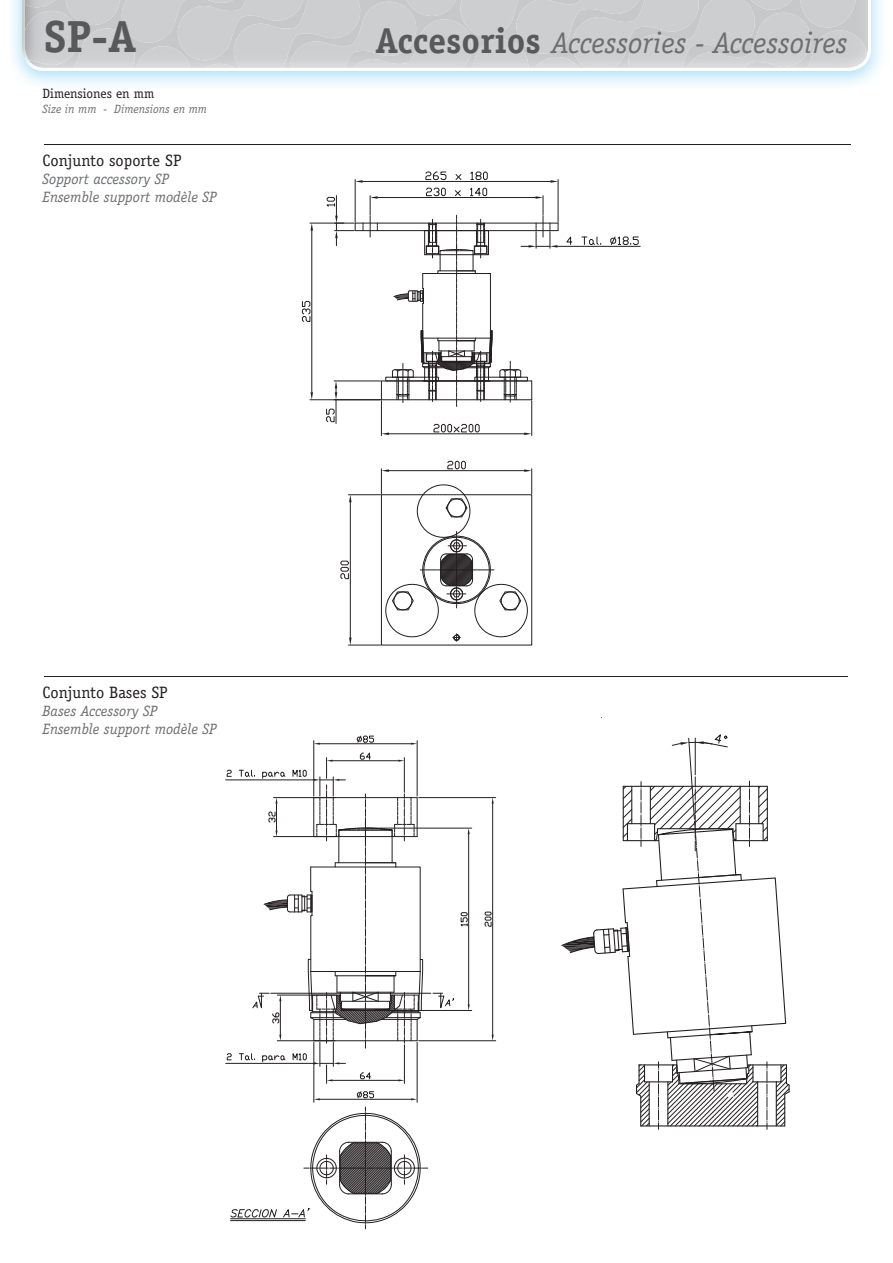
<style>
.page{position:relative;width:893px;height:1263px;background:#fff}
.page>*{position:absolute;margin:0;border:0;box-sizing:border-box;transform-origin:0 0}
.t1{font:700 45px "Officina Serif";color:#58595b}
.t2{font:italic 30px "Officina Serif";color:#6d6e70}
.t3{font:16.5px "Officina Serif";color:#231f20}
.t4{font:italic 15px/18px "Officina Serif";color:#6d6e70}
.t5{font:13.5px "Officina Serif";color:#231f20}
.t6{font:italic 12px "Officina Serif";color:#6d6e70}
.s1{font-weight:700;font-style:normal;font-size:36px;color:#58595b}
</style>
<div class="page">
<img style="left:22px;top:0;width:849px;height:71px">
<img style="left:25px;top:31px;width:825px;height:38px">
<hr style="left:44px;top:676px;width:804px;height:1px;background:#231f20">
<hr style="left:44px;top:145px;width:806px;height:1px;background:#231f20">
<svg style="left:561px;top:734px;width:229px;height:395px"></svg>
<hr style="left:417px;top:1042px;width:1px;height:60px;background:#231f20">
<hr style="left:314px;top:1042px;width:1px;height:60px;background:#231f20">
<hr style="left:226px;top:780px;width:88px;height:1px;background:#231f20">
<svg style="left:226px;top:769px;width:6px;height:8px"></svg>
<hr style="left:367px;top:828px;width:105px;height:1px;background:#231f20">
<hr style="left:367px;top:1010px;width:105px;height:1px;background:#231f20">
<hr style="left:468px;top:834px;width:1px;height:170px;background:#231f20">
<svg style="left:460px;top:912px;width:9px;height:15px"></svg>
<hr style="left:226px;top:1063px;width:88px;height:1px;background:#231f20">
<svg style="left:226px;top:1053px;width:6px;height:8px"></svg>
<svg style="left:239px;top:735px;width:184px;height:348px"></svg>
<svg style="left:433px;top:992px;width:21px;height:17px"></svg>
<hr style="left:271px;top:993px;width:160px;height:1px;background:#231f20">
<hr style="left:419px;top:1040px;width:77px;height:1px;background:#231f20">
<hr style="left:419px;top:797px;width:77px;height:1px;background:#231f20">
<hr style="left:492px;top:804px;width:1px;height:230px;background:#231f20">
<svg style="left:492px;top:1034px;width:2px;height:7px"></svg>
<svg style="left:484px;top:911px;width:8px;height:16px"></svg>
<svg style="left:230px;top:1090px;width:198px;height:140px"></svg>
<hr style="left:310px;top:223px;width:34px;height:1px;background:#231f20">
<hr style="left:310px;top:399px;width:70px;height:1px;background:#231f20">
<hr style="left:311px;top:231px;width:1px;height:161px;background:#231f20">
<svg style="left:310px;top:223px;width:3px;height:8px"></svg>
<svg style="left:310px;top:392px;width:3px;height:8px"></svg>
<svg style="left:302px;top:300px;width:9px;height:22px"></svg>
<hr style="left:557px;top:246px;width:83px;height:1px;background:#231f20">
<svg style="left:566px;top:236px;width:7px;height:9px"></svg>
<svg style="left:582px;top:236px;width:19px;height:10px"></svg>
<svg style="left:610px;top:236px;width:29px;height:10px"></svg>
<hr style="left:348px;top:494px;width:32px;height:1px;background:#231f20">
<hr style="left:348px;top:645px;width:32px;height:1px;background:#231f20">
<hr style="left:350px;top:502px;width:1px;height:135px;background:#231f20">
<svg style="left:349px;top:495px;width:3px;height:7px"></svg>
<svg style="left:349px;top:637px;width:3px;height:8px"></svg>
<svg style="left:340px;top:560px;width:10px;height:20px"></svg>
<hr style="left:381px;top:401px;width:1px;height:35px;background:#231f20">
<hr style="left:531px;top:401px;width:1px;height:35px;background:#231f20">
<svg style="left:380px;top:460px;width:153px;height:186px"></svg>
<svg style="left:325px;top:171px;width:234px;height:264px"></svg>
<p class="t1" style="left:44px;top:20px;width:94px">SP-A</p>
<p class="t5" style="left:43px;top:89px;width:113px">Dimensiones en mm</p>
<p class="t6" style="left:43px;top:104px;width:166px">Size in mm - Dimensions en mm</p>
<p class="t3" style="left:43px;top:154px;width:140px">Conjunto soporte SP</p>
<p class="t4" style="left:43px;top:171px;width:176px">Sopport accessory SP<br>Ensemble support modèle SP</p>
<p class="t2" style="left:375px;top:31px;width:474px"><span class="s1">Accesorios</span> Accessories - Accessoires</p>
<p class="t3" style="left:43px;top:686px;width:126px">Conjunto Bases SP</p>
<p class="t4" style="left:43px;top:703px;width:176px">Bases Accessory SP<br>Ensemble support modèle SP</p>
</div>
